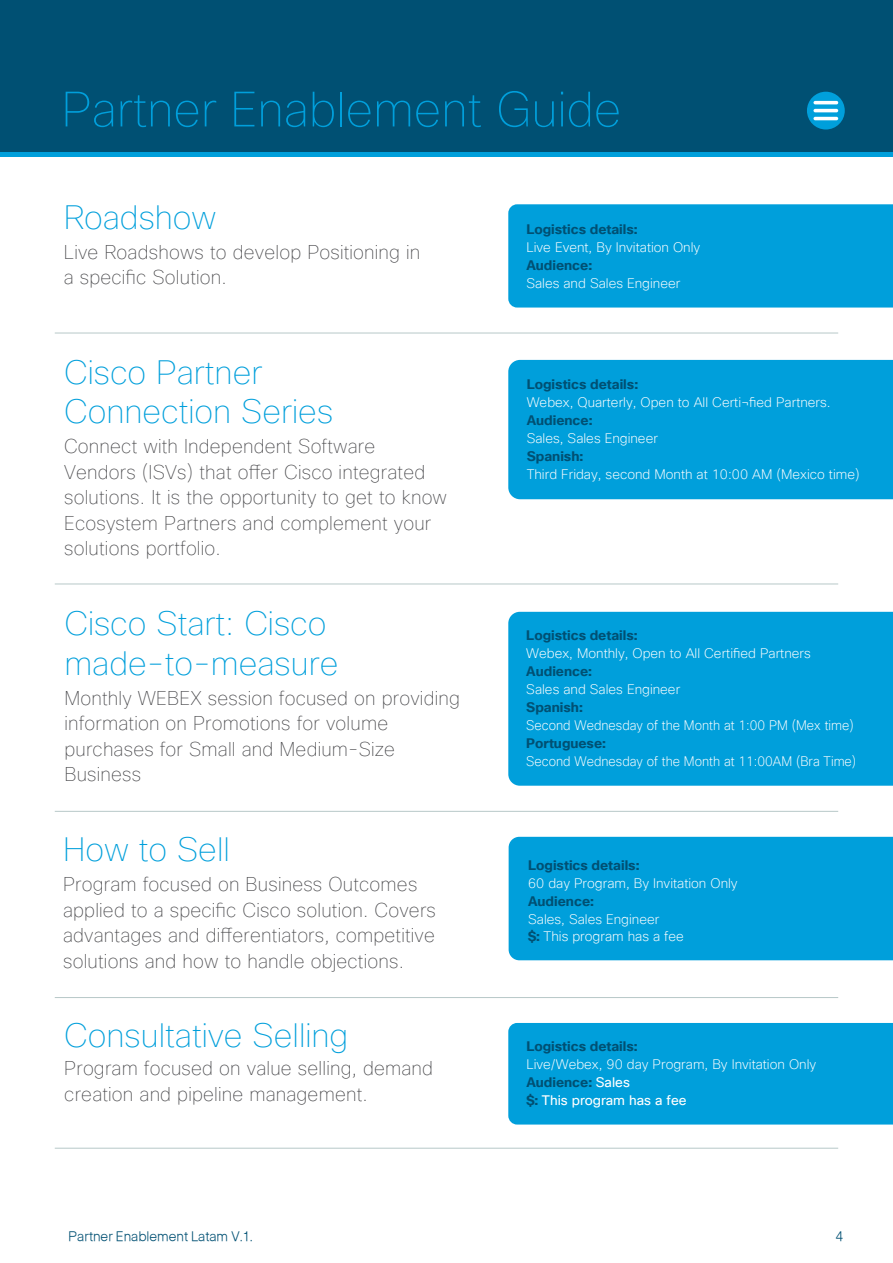
<style>
.page{position:relative;width:893px;height:1263px;background:#fff}
.page>*{position:absolute;margin:0;border:0;box-sizing:border-box;transform-origin:0 0}
.t1{font:100 33px/39px "Cisco Sans TT";color:#009fdb}
.t2{font:100 19.5px/25.5px "Cisco Sans TT";letter-spacing:.01em;color:#444447}
.t3{font:200 13.5px/18px "Cisco Sans TT";color:#fff}
.t4{font:700 13.5px "Cisco Sans TT";color:#005073}
.t5{font:200 13.5px "Cisco Sans TT";color:#fff;scale:.95 1}
.t6{font:13.5px "Ciscolight";color:#005073}
.s1{font-weight:700;color:#005073}
.s2{font-weight:400}
</style>
<div class="page">
<div style="left:508px;top:612px;width:385px;height:174px;background:#009fdb"></div>
<div style="left:508px;top:1023px;width:385px;height:101px;background:#009fdb"></div>
<div style="left:508px;top:360px;width:385px;height:139px;background:#009fdb"></div>
<div style="left:508px;top:204px;width:385px;height:104px;background:#009fdb"></div>
<div style="left:509px;top:837px;width:384px;height:123px;background:#009fdb"></div>
<hr style="left:55px;top:333px;width:783px;height:1px;background:#b7c8c8">
<hr style="left:55px;top:584px;width:783px;height:1px;background:#b7c8c8">
<hr style="left:55px;top:997px;width:783px;height:1px;background:#b7c8c8">
<hr style="left:55px;top:1148px;width:783px;height:1px;background:#b7c8c8">
<hr style="left:55px;top:811px;width:783px;height:1px;background:#b7c8c8">
<div style="left:0;top:0;width:893px;height:152px;background:#005073"></div>
<hr style="left:0;top:152px;width:893px;height:4px;background:#009fdb">
<svg style="left:807px;top:92px;width:38px;height:38px"></svg>
<hr style="left:813px;top:117px;width:25px;height:3px;background:#fff;border-radius:2px">
<hr style="left:813px;top:109px;width:25px;height:3px;background:#fff;border-radius:2px">
<svg style="left:813px;top:101px;width:25px;height:3px"></svg>
<svg style="left:66px;top:92px;width:47px;height:35px"></svg>
<svg style="left:121px;top:95px;width:49px;height:32px"></svg>
<svg style="left:176px;top:101px;width:22px;height:26px"></svg>
<svg style="left:205px;top:101px;width:11px;height:25px"></svg>
<svg style="left:234px;top:92px;width:20px;height:34px"></svg>
<svg style="left:261px;top:101px;width:19px;height:25px"></svg>
<svg style="left:286px;top:101px;width:19px;height:26px"></svg>
<svg style="left:313px;top:92px;width:21px;height:35px"></svg>
<hr style="left:340px;top:92px;width:2px;height:34px;background:#009fdb">
<svg style="left:348px;top:101px;width:22px;height:26px"></svg>
<svg style="left:377px;top:101px;width:33px;height:25px"></svg>
<svg style="left:416px;top:101px;width:23px;height:26px"></svg>
<svg style="left:445px;top:95px;width:36px;height:32px"></svg>
<svg style="left:499px;top:91px;width:29px;height:36px"></svg>
<svg style="left:535px;top:101px;width:19px;height:26px"></svg>
<hr style="left:561px;top:101px;width:2px;height:25px;background:#009fdb">
<svg style="left:569px;top:92px;width:21px;height:35px"></svg>
<svg style="left:596px;top:101px;width:23px;height:26px"></svg>
<h1 class="t1" style="left:64px;top:197px;width:154px">Roadshow</h1>
<p class="t2" style="left:64px;top:239px;width:358px">Live Roadshows to develop Positioning in a specific Solution.</p>
<h1 class="t1" style="left:64px;top:353px;width:271px">Cisco Partner<br>Connection Series</h1>
<p class="t2" style="left:64px;top:433px;width:384px">Connect with Independent Software Vendors (ISVs) that offer Cisco integrated solutions. It is the opportunity to get to know Ecosystem Partners and complement your solutions portfolio.</p>
<h1 class="t1" style="left:64px;top:603px;width:276px;line-height:39.5px">Cisco Start: Cisco made-to-measure</h1>
<p class="t2" style="left:64px;top:685px;width:397px">Monthly WEBEX session focused on providing information on Promotions for volume purchases for Small and Medium-Size<br>Business</p>
<h1 class="t1" style="left:63px;top:830px;width:168px">How to Sell</h1>
<p class="t2" style="left:63px;top:871px;width:374px">Program focused on Business Outcomes applied to a specific Cisco solution. Covers advantages and differentiators, competitive solutions and how to handle objections.</p>
<h1 class="t1" style="left:64px;top:1015px;width:286px">Consultative Selling</h1>
<p class="t2" style="left:64px;top:1055px;width:370px">Program focused on value selling, demand creation and pipeline management.</p>
<p class="t4" style="left:526px;top:221px;width:113px">Logistics details:</p>
<p class="t3" style="left:526px;top:238px;width:175px">Live Event, By Invitation Only</p>
<p class="t4" style="left:526px;top:257px;width:67px">Audience:</p>
<p class="t3" style="left:526px;top:274px;width:155px">Sales and Sales Engineer</p>
<p class="t4" style="left:527px;top:375px;width:113px">Logistics details:</p>
<p class="t3" style="left:527px;top:393px;width:306px">Webex, Quarterly, Open to All Certi¬fied Partners.</p>
<p class="t4" style="left:527px;top:411px;width:67px">Audience:</p>
<p class="t3" style="left:527px;top:429px;width:133px">Sales, Sales Engineer</p>
<p class="t4" style="left:527px;top:447px;width:58px">Spanish:</p>
<p class="t3" style="left:527px;top:465px;width:334px">Third Friday, second Month at 10:00 AM (Mexico time)</p>
<p class="t4" style="left:526px;top:626px;width:113px">Logistics details:</p>
<p class="t3" style="left:526px;top:644px;width:286px">Webex, Monthly, Open to All Certified Partners</p>
<p class="t4" style="left:526px;top:662px;width:67px">Audience:</p>
<p class="t3" style="left:526px;top:680px;width:155px">Sales and Sales Engineer</p>
<p class="t4" style="left:526px;top:698px;width:58px">Spanish:</p>
<p class="t5" style="left:526px;top:716px;width:346px">Second Wednesday of the Month at 1:00 PM (Mex time)</p>
<p class="t4" style="left:526px;top:734px;width:81px">Portuguese:</p>
<p class="t5" style="left:526px;top:752px;width:349px">Second Wednesday of the Month at 11:00AM (Bra Time)</p>
<p class="t4" style="left:528px;top:856px;width:113px">Logistics details:</p>
<p class="t3" style="left:528px;top:874px;width:211px">60 day Program, By Invitation Only</p>
<p class="t4" style="left:528px;top:892px;width:67px">Audience:</p>
<p class="t3" style="left:528px;top:910px;width:157px">Sales, Sales Engineer<br><span class="s1">$:</span> This program has a fee</p>
<p class="t4" style="left:526px;top:1037px;width:113px">Logistics details:</p>
<p class="t3" style="left:526px;top:1055px;width:291px">Live/Webex, 90 day Program, By Invitation Only<br><span class="s1">Audience:</span> <span class="s2">Sales<br></span><span class="s1">$:</span> <span class="s2">This program has a fee</span></p>
<p class="t6" style="left:69px;top:1228px;width:185px">Partner Enablement Latam V.1.</p>
<p class="t6" style="left:835px;top:1228px;width:9px">4</p>
</div>
